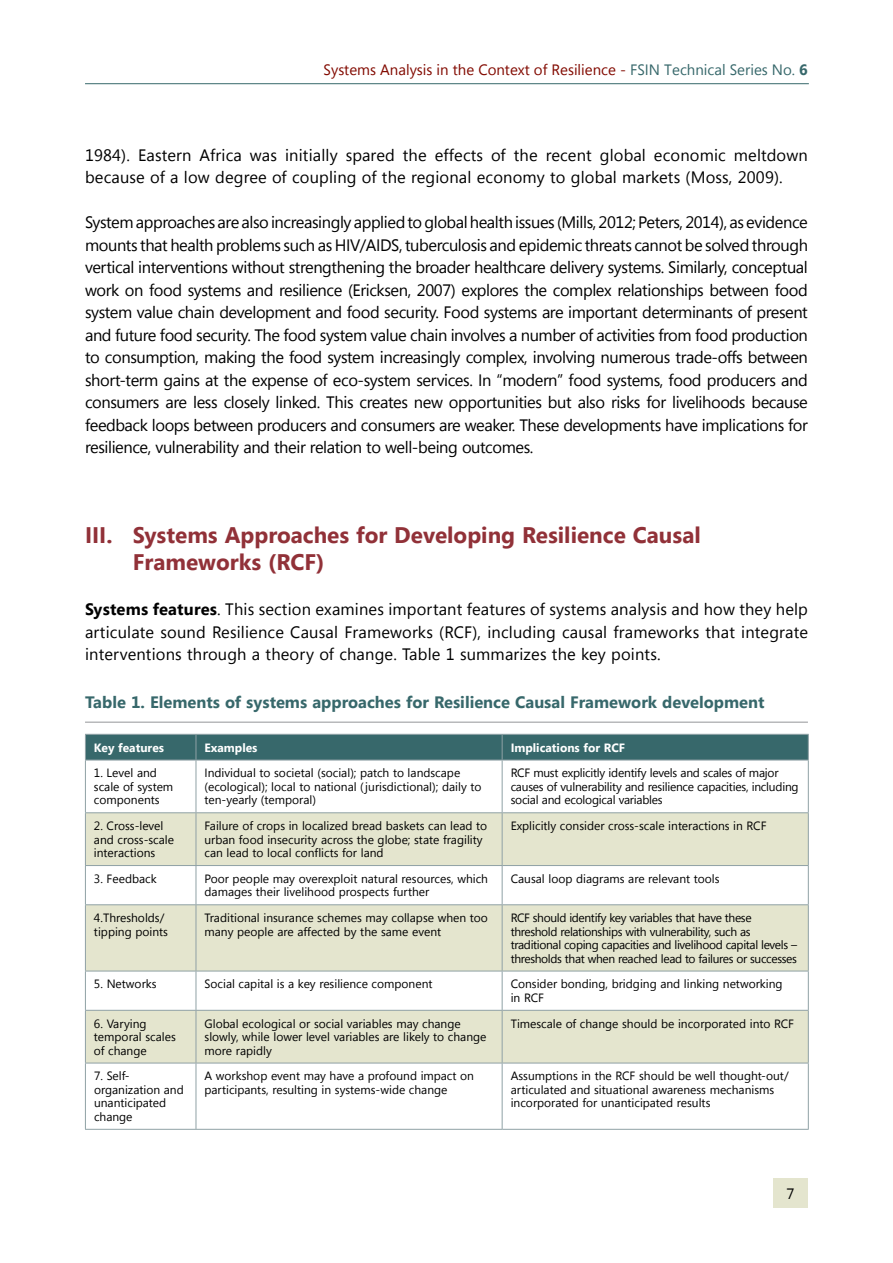
<style>
.page{position:relative;width:893px;height:1263px;background:#fff}
.page>*{position:absolute;margin:0;border:0;box-sizing:border-box;transform-origin:0 0}
.t1{font:700 22.5px/27px "Segoe UI";color:#913138}
.t2{font:16.5px/22.5px "Segoe UI";letter-spacing:.01em;color:#000;text-align:justify}
.t3{font:700 16.5px "Segoe UI";color:#37686b}
.t4{font:15px "Segoe UI";color:#820a00}
.t5{font:15px "Segoe UI";color:#000}
.t6{font:12px/13.5px "Segoe UI";color:#000}
.t7{font:12px/13.5px "Segoe UI";letter-spacing:-.03em;color:#000}
.t8{font:12px/13.5px "Segoe UI";letter-spacing:-.02em;color:#000}
.t9{font:700 12px "Segoe UI";color:#fff}
.s1{color:#37686b}
.s2{font-weight:700;color:#37686b}
.s3{font-weight:700}
</style>
<div class="page">
<hr style="left:85px;top:83px;width:724px;height:1px;background:#37686b">
<div style="left:773px;top:1178px;width:34px;height:30px;background:#e4e5ce"></div>
<svg style="left:86px;top:813px;width:722px;height:250px;fill:#e4e5ce"></svg>
<hr style="left:85px;top:760px;width:111px;height:1px;background:#8fa1a5">
<hr style="left:85px;top:760px;width:1px;height:52px;background:#8fa1a5">
<hr style="left:196px;top:760px;width:306px;height:1px;background:#8fa1a5">
<hr style="left:196px;top:760px;width:1px;height:52px;background:#8fa1a5">
<hr style="left:85px;top:812px;width:111px;height:1px;background:#8fa1a5">
<hr style="left:85px;top:813px;width:1px;height:52px;background:#8fa1a5">
<hr style="left:196px;top:812px;width:306px;height:1px;background:#8fa1a5">
<hr style="left:196px;top:813px;width:1px;height:52px;background:#8fa1a5">
<hr style="left:85px;top:865px;width:111px;height:1px;background:#8fa1a5">
<hr style="left:85px;top:866px;width:1px;height:38px;background:#8fa1a5">
<hr style="left:196px;top:865px;width:306px;height:1px;background:#8fa1a5">
<hr style="left:196px;top:866px;width:1px;height:38px;background:#8fa1a5">
<hr style="left:85px;top:904px;width:111px;height:1px;background:#8fa1a5">
<hr style="left:85px;top:905px;width:1px;height:66px;background:#8fa1a5">
<hr style="left:196px;top:904px;width:306px;height:1px;background:#8fa1a5">
<hr style="left:196px;top:905px;width:1px;height:66px;background:#8fa1a5">
<hr style="left:85px;top:971px;width:111px;height:1px;background:#8fa1a5">
<hr style="left:85px;top:971px;width:1px;height:39px;background:#8fa1a5">
<hr style="left:196px;top:971px;width:306px;height:1px;background:#8fa1a5">
<hr style="left:196px;top:971px;width:1px;height:39px;background:#8fa1a5">
<hr style="left:85px;top:1010px;width:111px;height:1px;background:#8fa1a5">
<hr style="left:85px;top:1011px;width:1px;height:52px;background:#8fa1a5">
<hr style="left:196px;top:1010px;width:306px;height:1px;background:#8fa1a5">
<hr style="left:196px;top:1011px;width:1px;height:52px;background:#8fa1a5">
<hr style="left:85px;top:1063px;width:111px;height:1px;background:#8fa1a5">
<hr style="left:85px;top:1063px;width:1px;height:66px;background:#8fa1a5">
<hr style="left:196px;top:1063px;width:306px;height:1px;background:#8fa1a5">
<hr style="left:196px;top:1063px;width:1px;height:66px;background:#8fa1a5">
<hr style="left:85px;top:1129px;width:111px;height:1px;background:#8fa1a5">
<hr style="left:196px;top:1129px;width:306px;height:1px;background:#8fa1a5">
<svg style="left:85px;top:734px;width:724px;height:26px;background:#3c6b6e"></svg>
<hr style="left:502px;top:760px;width:307px;height:1px;background:#8fa1a5">
<hr style="left:502px;top:760px;width:1px;height:52px;background:#8fa1a5">
<hr style="left:808px;top:760px;width:1px;height:52px;background:#8fa1a5">
<hr style="left:502px;top:812px;width:307px;height:1px;background:#8fa1a5">
<hr style="left:502px;top:813px;width:1px;height:52px;background:#8fa1a5">
<hr style="left:808px;top:813px;width:1px;height:52px;background:#8fa1a5">
<hr style="left:502px;top:865px;width:307px;height:1px;background:#8fa1a5">
<hr style="left:502px;top:866px;width:1px;height:38px;background:#8fa1a5">
<hr style="left:808px;top:866px;width:1px;height:38px;background:#8fa1a5">
<hr style="left:502px;top:904px;width:307px;height:1px;background:#8fa1a5">
<hr style="left:502px;top:905px;width:1px;height:66px;background:#8fa1a5">
<hr style="left:808px;top:905px;width:1px;height:66px;background:#8fa1a5">
<hr style="left:502px;top:971px;width:307px;height:1px;background:#8fa1a5">
<hr style="left:502px;top:971px;width:1px;height:39px;background:#8fa1a5">
<hr style="left:808px;top:971px;width:1px;height:39px;background:#8fa1a5">
<hr style="left:502px;top:1010px;width:307px;height:1px;background:#8fa1a5">
<hr style="left:502px;top:1011px;width:1px;height:52px;background:#8fa1a5">
<hr style="left:808px;top:1011px;width:1px;height:52px;background:#8fa1a5">
<hr style="left:502px;top:1063px;width:307px;height:1px;background:#8fa1a5">
<hr style="left:502px;top:1063px;width:1px;height:66px;background:#8fa1a5">
<hr style="left:808px;top:1063px;width:1px;height:66px;background:#8fa1a5">
<hr style="left:502px;top:1129px;width:307px;height:1px;background:#8fa1a5">
<hr style="left:85px;top:722px;width:723px;height:1px;background:#939598">
<p class="t4" style="left:324px;top:59px;width:486px">Systems Analysis in the Context of Resilience - <span class="s1">FSIN Technical Series No.</span> <span class="s2">6</span></p>
<p class="t2" style="left:85px;top:143px;width:724px">1984). Eastern Africa was initially spared the effects of the recent global economic meltdown because of a low degree of coupling of the regional economy to global markets (Moss, 2009).</p>
<p class="t2" style="left:85px;top:211px;width:724px">System approaches are also increasingly applied to global health issues (Mills, 2012; Peters, 2014), as evidence mounts that health problems such as HIV/AIDS, tuberculosis and epidemic threats cannot be solved through vertical interventions without strengthening the broader healthcare delivery systems. Similarly, conceptual work on food systems and resilience (Ericksen, 2007) explores the complex relationships between food system value chain development and food security. Food systems are important determinants of present and future food security. The food system value chain involves a number of activities from food production to consumption, making the food system increasingly complex, involving numerous trade-offs between short-term gains at the expense of eco-system services. In “modern” food systems, food producers and consumers are less closely linked. This creates new opportunities but also risks for livelihoods because feedback loops between producers and consumers are weaker. These developments have implications for resilience, vulnerability and their relation to well-being outcomes.</p>
<h1 class="t1" style="left:133px;top:521px;width:570px;text-indent:-48px">III. Systems Approaches for Developing Resilience Causal<br>Frameworks (RCF)</h1>
<p class="t2" style="left:85px;top:598px;width:724px"><span class="s3">Systems features</span>. This section examines important features of systems analysis and how they help articulate sound Resilience Causal Frameworks (RCF), including causal frameworks that integrate interventions through a theory of change. Table 1 summarizes the key points.</p>
<p class="t3" style="left:85px;top:690px;width:681px">Table 1. Elements of systems approaches for Resilience Causal Framework development</p>
<p class="t9" style="left:94px;top:739px;width:72px">Key features</p>
<p class="t9" style="left:204px;top:739px;width:55px">Examples</p>
<p class="t9" style="left:511px;top:739px;width:116px">Implications for RCF</p>
<p class="t6" style="left:94px;top:766px;width:81px">1. Level and scale of system components</p>
<p class="t6" style="left:204px;top:766px;width:278px">Individual to societal (social); patch to landscape (ecological); local to national (jurisdictional); daily to ten-yearly (temporal)</p>
<p class="t8" style="left:511px;top:766px;width:289px">RCF must explicitly identify levels and scales of major causes of vulnerability and resilience capacities, including social and ecological variables</p>
<p class="t6" style="left:94px;top:819px;width:82px">2. Cross-level and cross-scale interactions</p>
<p class="t6" style="left:204px;top:819px;width:284px">Failure of crops in localized bread baskets can lead to urban food insecurity across the globe; state fragility can lead to local conflicts for land</p>
<p class="t6" style="left:511px;top:819px;width:257px">Explicitly consider cross-scale interactions in RCF</p>
<p class="t6" style="left:94px;top:871px;width:64px">3. Feedback</p>
<p class="t6" style="left:205px;top:871px;width:285px">Poor people may overexploit natural resources, which damages their livelihood prospects further</p>
<p class="t6" style="left:511px;top:871px;width:210px">Causal loop diagrams are relevant tools</p>
<p class="t6" style="left:94px;top:911px;width:76px">4.Thresholds/ tipping points</p>
<p class="t6" style="left:205px;top:911px;width:285px">Traditional insurance schemes may collapse when too many people are affected by the same event</p>
<p class="t7" style="left:511px;top:911px;width:288px">RCF should identify key variables that have these threshold relationships with vulnerability, such as traditional coping capacities and livelihood capital levels – thresholds that when reached lead to failures or successes</p>
<p class="t6" style="left:94px;top:977px;width:64px">5. Networks</p>
<p class="t6" style="left:205px;top:977px;width:230px">Social capital is a key resilience component</p>
<p class="t6" style="left:511px;top:977px;width:273px">Consider bonding, bridging and linking networking in RCF</p>
<p class="t6" style="left:94px;top:1016px;width:83px">6. Varying temporal scales of change</p>
<p class="t6" style="left:205px;top:1016px;width:283px">Global ecological or social variables may change slowly, while lower level variables are likely to change more rapidly</p>
<p class="t6" style="left:511px;top:1016px;width:285px">Timescale of change should be incorporated into RCF</p>
<p class="t6" style="left:94px;top:1069px;width:91px">7. Self&shy;organization and unanticipated change</p>
<p class="t6" style="left:205px;top:1069px;width:271px">A workshop event may have a profound impact on participants, resulting in systems-wide change</p>
<p class="t6" style="left:511px;top:1069px;width:279px">Assumptions in the RCF should be well thought-out/ articulated and situational awareness mechanisms incorporated for unanticipated results</p>
<p class="t5" style="left:786px;top:1183px;width:10px">7</p>
</div>
